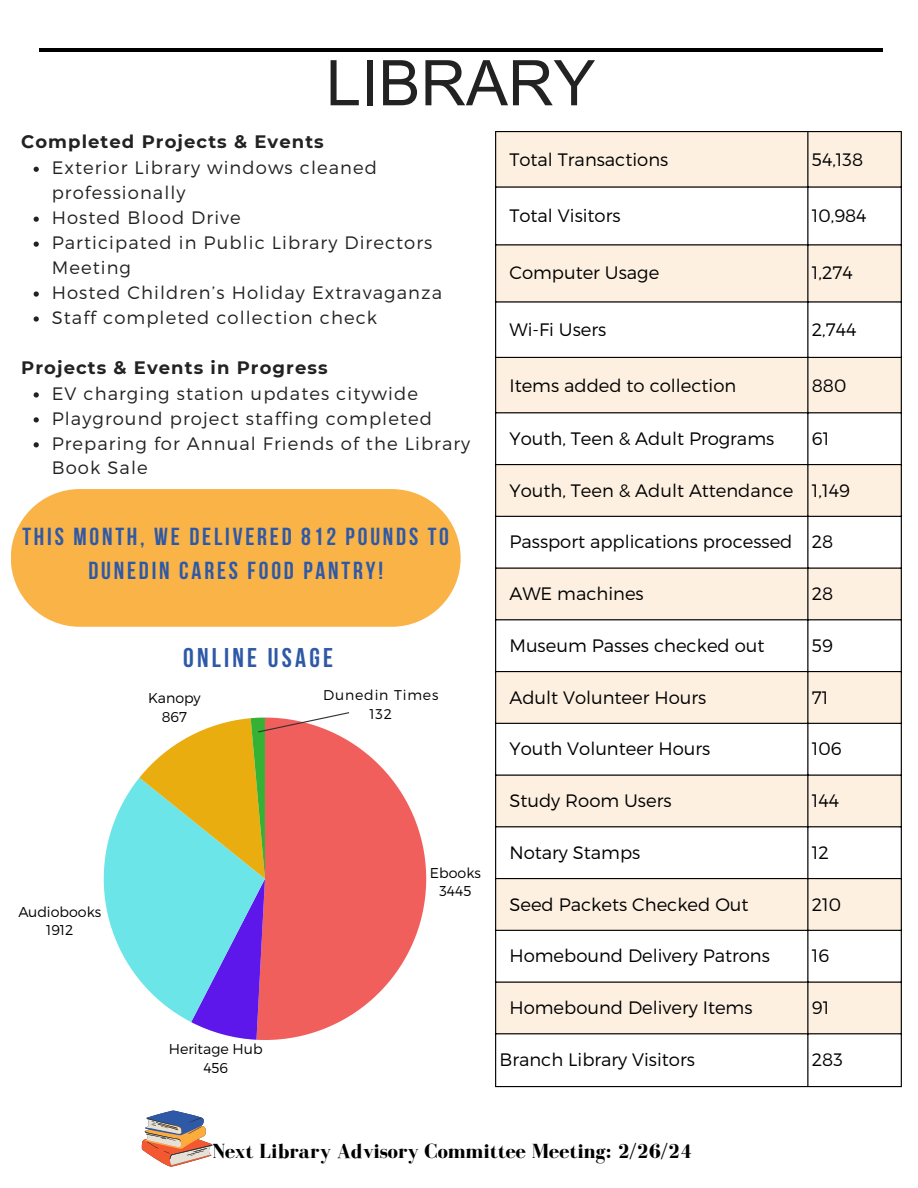
<style>
.page{position:relative;width:918px;height:1188px;background:#fff}
.page>*{position:absolute;margin:0;border:0;box-sizing:border-box;transform-origin:0 0}
.t1{font:63px "Arial MT Pro";color:#222}
.t2{font:700 27px "Bebas Neue";letter-spacing:.12em;color:#2e59a7}
.t3{font:700 24.6px "Bebas Neue";letter-spacing:.115em;color:#2e59a7}
.t4{font:700 21px "Bodoni FLF";color:#000}
.t5{font:300 18px "Montserrat";color:#000}
.t6{font:300 18px/24.9px "Montserrat";letter-spacing:.06em;color:#222}
.t7{font:700 18px "Montserrat";letter-spacing:.06em;color:#222}
.t8{font:300 14.25px "Montserrat";color:#000}
.t9{font:300 14.1px "Montserrat";letter-spacing:.06em;color:#000}
</style>
<div class="page">
<hr style="left:39px;top:48px;width:843px;height:3px;background:#000">
<svg style="left:142px;top:1111px;width:71px;height:56px"></svg>
<div style="left:11px;top:489px;width:449px;height:138px;background:#f9b347;border-radius:69px"></div>
<svg style="left:34px;top:167px;width:5px;height:5px"></svg>
<svg style="left:34px;top:217px;width:5px;height:5px"></svg>
<svg style="left:34px;top:242px;width:5px;height:5px"></svg>
<svg style="left:34px;top:291px;width:5px;height:6px"></svg>
<svg style="left:34px;top:316px;width:5px;height:6px"></svg>
<svg style="left:34px;top:392px;width:5px;height:6px"></svg>
<svg style="left:34px;top:417px;width:5px;height:5px"></svg>
<svg style="left:34px;top:442px;width:5px;height:5px"></svg>
<svg style="left:350px;top:742px;width:76px;height:274px;fill:#f15f5d"></svg>
<svg style="left:104px;top:712px;width:246px;height:328px"></svg>
<svg style="left:496px;top:132px;width:405px;height:901px;fill:#fdf0e0"></svg>
<hr style="left:495px;top:132px;width:1px;height:954px;background:#000">
<hr style="left:807px;top:132px;width:1px;height:954px;background:#000">
<hr style="left:901px;top:132px;width:1px;height:954px;background:#000">
<hr style="left:495px;top:131px;width:407px;height:1px;background:#000">
<hr style="left:495px;top:186px;width:407px;height:2px;background:#000">
<hr style="left:495px;top:244px;width:407px;height:1px;background:#000">
<hr style="left:495px;top:301px;width:407px;height:2px;background:#000">
<hr style="left:495px;top:357px;width:407px;height:1px;background:#000">
<hr style="left:495px;top:412px;width:407px;height:1px;background:#000">
<hr style="left:495px;top:464px;width:407px;height:1px;background:#000">
<hr style="left:495px;top:516px;width:407px;height:1px;background:#000">
<hr style="left:495px;top:568px;width:407px;height:1px;background:#000">
<hr style="left:495px;top:619px;width:407px;height:1px;background:#000">
<hr style="left:495px;top:671px;width:407px;height:1px;background:#000">
<hr style="left:495px;top:723px;width:407px;height:1px;background:#000">
<hr style="left:495px;top:775px;width:407px;height:1px;background:#000">
<hr style="left:495px;top:826px;width:407px;height:1px;background:#000">
<hr style="left:495px;top:878px;width:407px;height:1px;background:#000">
<hr style="left:495px;top:930px;width:407px;height:1px;background:#000">
<hr style="left:495px;top:982px;width:407px;height:1px;background:#000">
<hr style="left:495px;top:1033px;width:407px;height:1px;background:#000">
<hr style="left:495px;top:1086px;width:407px;height:1px;background:#000">
<p class="t1" style="left:326px;top:60px;width:271px">LIBRARY</p>
<p class="t7" style="left:21px;top:131px;width:304px">Completed Projects &amp; Events</p>
<p class="t6" style="left:52px;top:154px;width:327px">Exterior Library windows cleaned professionally</p>
<p class="t6" style="left:52px;top:204px;width:191px">Hosted Blood Drive</p>
<p class="t6" style="left:52px;top:229px;width:382px">Participated in Public Library Directors<br>Meeting</p>
<p class="t6" style="left:52px;top:279px;width:392px">Hosted Children’s Holiday Extravaganza</p>
<p class="t6" style="left:52px;top:304px;width:327px">Staff completed collection check</p>
<p class="t7" style="left:21px;top:356px;width:308px">Projects &amp; Events in Progress</p>
<p class="t6" style="left:52px;top:380px;width:368px">EV charging station updates citywide</p>
<p class="t6" style="left:52px;top:405px;width:382px">Playground project staffing completed</p>
<p class="t6" style="left:52px;top:430px;width:420px">Preparing for Annual Friends of the Library<br>Book Sale</p>
<p class="t3" style="left:22px;top:527px;width:428px">THIS MONTH, WE DELIVERED 812 POUNDS TO</p>
<p class="t3" style="left:88px;top:561px;width:296px">DUNEDIN CARES FOOD PANTRY!</p>
<p class="t2" style="left:183px;top:646px;width:152px">ONLINE USAGE</p>
<p class="t9" style="left:323px;top:686px;width:117px">Dunedin Times</p>
<p class="t9" style="left:370px;top:705px;width:24px">132</p>
<p class="t8" style="left:148px;top:689px;width:54px">Kanopy</p>
<p class="t8" style="left:162px;top:707px;width:27px">867</p>
<p class="t8" style="left:18px;top:902px;width:84px">Audiobooks</p>
<p class="t8" style="left:46px;top:920px;width:29px">1912</p>
<p class="t8" style="left:169px;top:1039px;width:95px">Heritage Hub</p>
<p class="t8" style="left:203px;top:1059px;width:26px">456</p>
<p class="t8" style="left:430px;top:864px;width:52px">Ebooks</p>
<p class="t8" style="left:439px;top:882px;width:33px">3445</p>
<p class="t5" style="left:509px;top:148px;width:160px">Total Transactions</p>
<p class="t5" style="left:812px;top:148px;width:53px">54,138</p>
<p class="t5" style="left:509px;top:204px;width:113px">Total Visitors</p>
<p class="t5" style="left:812px;top:204px;width:56px">10,984</p>
<p class="t5" style="left:509px;top:261px;width:151px">Computer Usage</p>
<p class="t5" style="left:812px;top:261px;width:43px">1,274</p>
<p class="t5" style="left:509px;top:318px;width:98px">Wi-Fi Users</p>
<p class="t5" style="left:812px;top:318px;width:46px">2,744</p>
<p class="t5" style="left:509px;top:374px;width:228px">Items added to collection</p>
<p class="t5" style="left:812px;top:374px;width:36px">880</p>
<p class="t5" style="left:509px;top:427px;width:266px">Youth, Teen &amp; Adult Programs</p>
<p class="t5" style="left:812px;top:427px;width:19px">61</p>
<p class="t5" style="left:509px;top:479px;width:285px">Youth, Teen &amp; Adult Attendance</p>
<p class="t5" style="left:812px;top:479px;width:40px">1,149</p>
<p class="t5" style="left:509px;top:530px;width:285px">Passport applications processed</p>
<p class="t5" style="left:812px;top:530px;width:23px">28</p>
<p class="t5" style="left:509px;top:582px;width:136px">AWE machines</p>
<p class="t5" style="left:812px;top:582px;width:23px">28</p>
<p class="t5" style="left:509px;top:634px;width:257px">Museum Passes checked out</p>
<p class="t5" style="left:812px;top:634px;width:23px">59</p>
<p class="t5" style="left:509px;top:686px;width:198px">Adult Volunteer Hours</p>
<p class="t5" style="left:812px;top:686px;width:18px">71</p>
<p class="t5" style="left:509px;top:737px;width:202px">Youth Volunteer Hours</p>
<p class="t5" style="left:812px;top:737px;width:31px">106</p>
<p class="t5" style="left:509px;top:789px;width:164px">Study Room Users</p>
<p class="t5" style="left:812px;top:789px;width:29px">144</p>
<p class="t5" style="left:509px;top:841px;width:132px">Notary Stamps</p>
<p class="t5" style="left:812px;top:841px;width:19px">12</p>
<p class="t5" style="left:509px;top:893px;width:241px">Seed Packets Checked Out</p>
<p class="t5" style="left:812px;top:893px;width:31px">210</p>
<p class="t5" style="left:509px;top:944px;width:262px">Homebound Delivery Patrons</p>
<p class="t5" style="left:812px;top:944px;width:19px">16</p>
<p class="t5" style="left:509px;top:996px;width:245px">Homebound Delivery Items</p>
<p class="t5" style="left:812px;top:996px;width:19px">91</p>
<p class="t5" style="left:500px;top:1048px;width:197px">Branch Library Visitors</p>
<p class="t5" style="left:812px;top:1048px;width:33px">283</p>
<p class="t4" style="left:212px;top:1140px;width:482px">Next Library Advisory Committee Meeting: 2/26/24</p>
</div>
